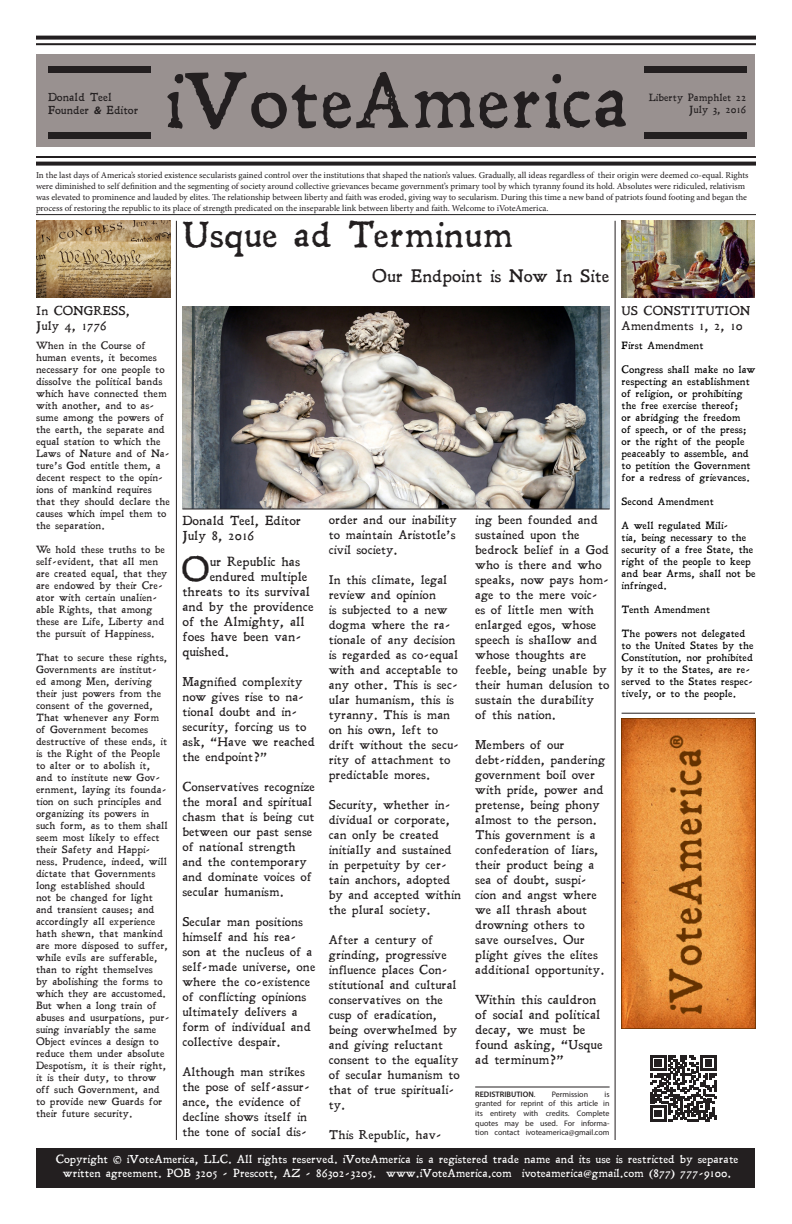
<style>
.page{position:relative;width:792px;height:1224px;background:#fff}
.page>*{position:absolute;margin:0;border:0;box-sizing:border-box;transform-origin:0 0}
.t1{font:75px "Leander";color:#231f20}
.t2{font:35px "Leander";color:#231f20}
.t3{font:32.5px "Leander";color:#231f20}
.t4{font:17px "Leander";color:#231f20}
.t5{font:12.5px/15px "Leander";color:#231f20}
.t6{font:12px/15px "Leander";color:#231f20}
.t7{font:11px/13.2px "Leander";color:#fff;text-align:center}
.t8{font:11px "Leander";color:#231f20}
.t9{font:10px/12px "Leander";color:#231f20}
.t10{font:10px/12px "Leander";color:#000}
.t11{font:9px/10.8px "Minion Pro";color:#231f20}
.t12{font:8px/9.6px "Myriad Pro";color:#231f20;text-align:justify}
.t13{font:600 8px "Myriad Pro";color:#231f20}
.s1{font-family:"Myriad Pro";font-weight:700;font-style:italic}
.s2{font-weight:400}
</style>
<div class="page">
<div style="left:36px;top:54px;width:720px;height:93px;background:#999190"></div>
<hr style="left:36px;top:43px;width:720px;height:2px;background:#231f20">
<svg style="left:36px;top:36px;width:720px;height:4px;fill:#231f20"></svg>
<hr style="left:36px;top:156px;width:720px;height:2px;background:#231f20">
<svg style="left:36px;top:162px;width:720px;height:4px;fill:#231f20"></svg>
<div style="left:48px;top:66px;width:103px;height:6px;background:#231f20"></div>
<div style="left:644px;top:66px;width:102px;height:7px;background:#231f20"></div>
<div style="left:48px;top:132px;width:102px;height:6px;background:#231f20"></div>
<div style="left:644px;top:132px;width:102px;height:6px;background:#231f20"></div>
<img style="left:182px;top:306px;width:428px;height:203px">
<hr style="left:36px;top:214px;width:720px;height:1px;background:#231f20">
<hr style="left:182px;top:509px;width:428px;height:1px;background:#231f20">
<hr style="left:176px;top:221px;width:1px;height:919px;background:#231f20">
<hr style="left:615px;top:221px;width:1px;height:919px;background:#231f20">
<div style="left:36px;top:1148px;width:720px;height:40px;background:#231f20"></div>
<img style="left:36px;top:221px;width:134px;height:77px">
<img style="left:622px;top:221px;width:133px;height:77px">
<hr style="left:622px;top:713px;width:133px;height:1px;background:#231f20">
<img style="left:622px;top:719px;width:134px;height:309px">
<svg style="left:650px;top:1055px;width:67px;height:67px"></svg>
<hr style="left:475px;top:1087px;width:135px;height:1px;background:#231f20">
<p class="t8" style="left:48px;top:90px;width:65px">Donald Teel</p>
<p class="t8" style="left:48px;top:103px;width:92px">Founder <span class="s1">&amp;</span> Editor</p>
<p class="t1" style="left:165px;top:53px;width:466px">iVoteAmerica</p>
<p class="t9" style="left:649px;top:91px;width:99px">Liberty Pamphlet 22</p>
<p class="t9" style="left:689px;top:103px;width:59px">July 3, 2016</p>
<p class="t11" style="left:36px;top:170px;width:714px">In the last days of America’s storied existence secularists gained control over the institutions that shaped the nation’s values. Gradually, all ideas regardless of their origin were deemed co-equal. Rights were diminished to self definition and the segmenting of society around collective grievances became government’s primary tool by which tyranny found its hold. Absolutes were ridiculed, relativism was elevated to prominence and lauded by elites. The relationship between liberty and faith was eroded, giving way to secularism. During this time a new band of patriots found footing and began the process of restoring the republic to its place of strength predicated on the inseparable link between liberty and faith. Welcome to iVoteAmerica.</p>
<p class="t6" style="left:36px;top:304px;width:95px">In CONGRESS,</p>
<p class="t6" style="left:36px;top:318px;width:72px">July 4, 1776</p>
<p class="t9" style="left:36px;top:339px;width:136px">When in the Course of human events, it becomes necessary for one people to dissolve the political bands which have connected them with another, and to as&shy;sume among the powers of the earth, the separate and equal station to which the<br>Laws of Nature and of Na&shy;ture’s God entitle them, a decent respect to the opin&shy;ions of mankind requires that they should declare the causes which impel them to the separation.</p>
<p class="t9" style="left:36px;top:543px;width:133px">We hold these truths to be self-evident, that all men are created equal, that they are endowed by their Cre&shy;ator with certain unalien&shy;able Rights, that among these are Life, Liberty and the pursuit of Happiness.</p>
<p class="t9" style="left:36px;top:651px;width:135px">That to secure these rights,<br>Governments are institut&shy;ed among Men, deriving their just powers from the consent of the governed,<br>That whenever any Form of Government becomes destructive of these ends, it is the Right of the People to alter or to abolish it,<br>and to institute new Gov&shy;ernment, laying its founda&shy;tion on such principles and organizing its powers in such form, as to them shall seem most likely to effect their Safety and Happi&shy;ness. Prudence, indeed, will dictate that Governments long established should<br>not be changed for light and transient causes; and accordingly all experience hath shewn, that mankind are more disposed to suffer, while evils are sufferable, than to right themselves<br>by abolishing the forms to which they are accustomed.<br>But when a long train of abuses and usurpations, pur&shy;suing invariably the same<br>Object evinces a design to reduce them under absolute<br>Despotism, it is their right, it is their duty, to throw off such Government, and to provide new Guards for their future security.</p>
<p class="t2" style="left:182px;top:212px;width:332px">Usque ad Terminum</p>
<p class="t4" style="left:372px;top:265px;width:239px">Our Endpoint is Now In Site</p>
<p class="t5" style="left:182px;top:513px;width:120px">Donald Teel, Editor</p>
<p class="t5" style="left:182px;top:528px;width:74px">July 8, 2016</p>
<p class="t3" style="left:181px;top:549px;width:30px">O</p>
<p class="t5" style="left:210px;top:554px;width:92px">ur Republic has</p>
<p class="t5" style="left:210px;top:569px;width:99px">endured multiple</p>
<p class="t5" style="left:182px;top:584px;width:129px">threats to its survival</p>
<p class="t5" style="left:182px;top:599px;width:133px">and by the providence</p>
<p class="t5" style="left:182px;top:614px;width:124px">of the Almighty, all</p>
<p class="t5" style="left:182px;top:629px;width:121px">foes have been van-</p>
<p class="t5" style="left:182px;top:644px;width:48px">quished.</p>
<p class="t6" style="left:182px;top:675px;width:134px">Magnified complexity now gives rise to na&shy;tional doubt and in&shy;security, forcing us to ask, “Have we reached the endpoint?”</p>
<p class="t6" style="left:182px;top:780px;width:134px">Conservatives recognize the moral and spiritual chasm that is being cut between our past sense of national strength and the contemporary and dominate voices of secular humanism.</p>
<p class="t6" style="left:182px;top:915px;width:135px">Secular man positions himself and his rea&shy;son at the nucleus of a self-made universe, one where the co-existence of conflicting opinions ultimately delivers a form of individual and collective despair.</p>
<p class="t6" style="left:182px;top:1065px;width:129px">Although man strikes the pose of self-assur&shy;ance, the evidence of decline shows itself in the tone of social dis-</p>
<p class="t6" style="left:329px;top:513px;width:130px;text-align:justify">order and our inability to maintain Aristotle’s civil society.</p>
<p class="t6" style="left:329px;top:573px;width:132px">In this climate, legal review and opinion<br>is subjected to a new dogma where the ra&shy;tionale of any decision is regarded as co-equal with and acceptable to any other. This is sec&shy;ular humanism, this is tyranny. This is man on his own, left to drift without the secu&shy;rity of attachment to predictable mores.</p>
<p class="t6" style="left:329px;top:798px;width:134px">Security, whether in&shy;dividual or corporate, can only be created initially and sustained in perpetuity by cer&shy;tain anchors, adopted by and accepted within the plural society.</p>
<p class="t6" style="left:329px;top:933px;width:132px">After a century of grinding, progressive influence places Con&shy;stitutional and cultural conservatives on the cusp of eradication, being overwhelmed by and giving reluctant consent to the equality of secular humanism to that of true spirituali&shy;ty.</p>
<p class="t6" style="left:329px;top:1128px;width:115px">This Republic, hav-</p>
<p class="t6" style="left:475px;top:513px;width:136px">ing been founded and sustained upon the bedrock belief in a God who is there and who speaks, now pays hom&shy;age to the mere voic&shy;es of little men with enlarged egos, whose speech is shallow and whose thoughts are feeble, being unable by their human delusion to sustain the durability<br>of this nation.</p>
<p class="t6" style="left:475px;top:738px;width:132px">Members of our debt-ridden, pandering government boil over with pride, power and pretense, being phony almost to the person.<br>This government is a confederation of liars, their product being a sea of doubt, suspi&shy;cion and angst where we all thrash about drowning others to save ourselves. Our plight gives the elites additional opportunity.</p>
<p class="t5" style="left:475px;top:992px;width:129px">Within this cauldron of social and political decay, we must be found asking, “Usque ad terminum?”</p>
<p class="t13" style="left:475px;top:1089px;width:62px">REDISTRIBUTION<span class="s2">.</span></p>
<p class="t12" style="left:552px;top:1089px;width:38px">Permission</p>
<p class="t12" style="left:475px;top:1089px;width:136px;text-indent:129px">is granted for reprint of this article in its entirety with credits. Complete quotes may be used. For informa&shy;tion contact ivoteamerica@gmail.com</p>
<p class="t6" style="left:622px;top:304px;width:130px">US CONSTITUTION</p>
<p class="t6" style="left:622px;top:318px;width:123px">Amendments 1, 2, 10</p>
<p class="t10" style="left:622px;top:339px;width:84px">First Amendment</p>
<p class="t10" style="left:622px;top:363px;width:135px">Congress shall make no law respecting an establishment of religion, or prohibiting the free exercise thereof;<br>or abridging the freedom<br>of speech, or of the press; or the right of the people peaceably to assemble, and to petition the Government for a redress of grievances.</p>
<p class="t10" style="left:622px;top:495px;width:94px">Second Amendment</p>
<p class="t10" style="left:622px;top:519px;width:136px">A well regulated Mili-<br>tia, being necessary to the security of a free State, the right of the people to keep and bear Arms, shall not be infringed.</p>
<p class="t10" style="left:622px;top:603px;width:90px">Tenth Amendment</p>
<p class="t10" style="left:622px;top:627px;width:134px">The powers not delegated to the United States by the<br>Constitution, nor prohibited by it to the States, are re&shy;served to the States respec&shy;tively, or to the people.</p>
<p class="t7" style="left:56px;top:1153px;width:684px">Copyright © iVoteAmerica, LLC. All rights reserved. iVoteAmerica is a registered trade name and its use is restricted by separate written agreement. POB 3205 - Prescott, AZ - 86302-3205. www.iVoteAmerica.com ivoteamerica@gmail.com (877) 777-9100.</p>
</div>
